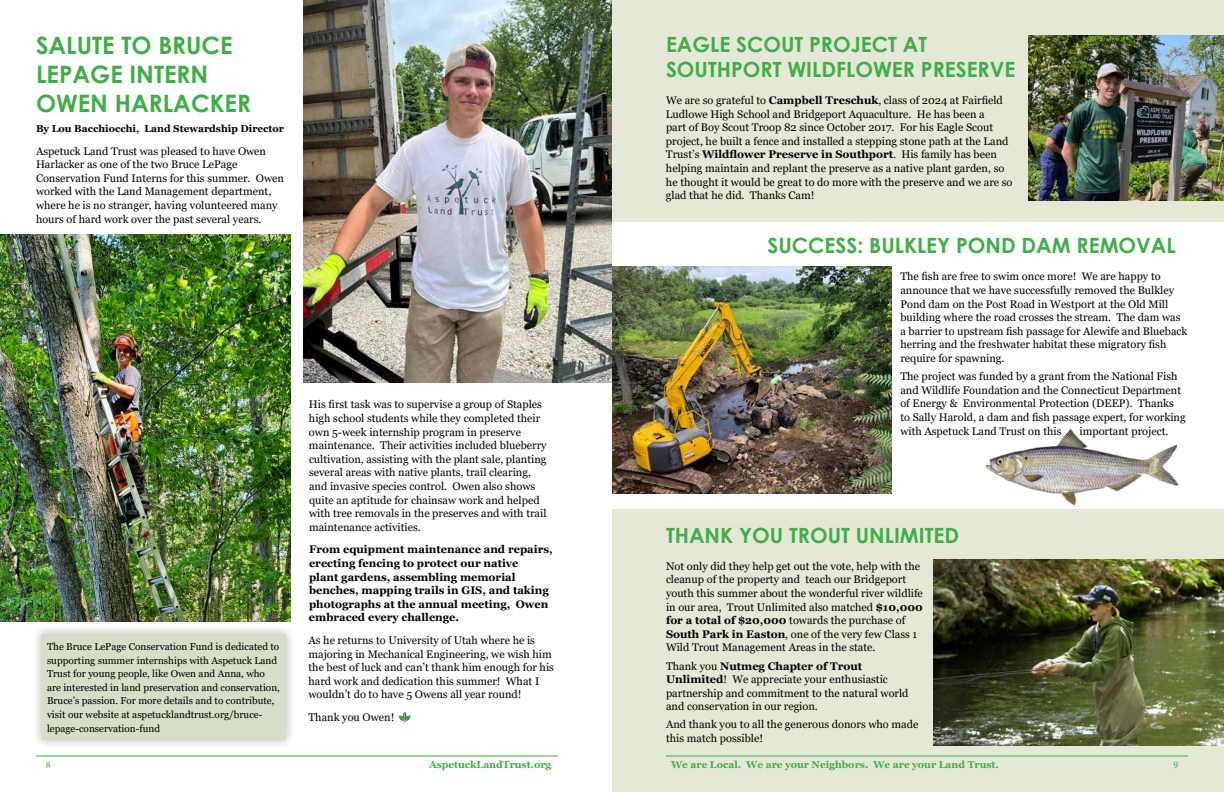
<style>
.page{position:relative;width:1224px;height:792px;background:#fff}
.page>*{position:absolute;margin:0;border:0;box-sizing:border-box;transform-origin:0 0}
.t1{font:700 24px/28.8px "Century Gothic";color:#41ad49}
.t2{font:700 21px/25.2px "Century Gothic";color:#41ad49}
.t3{font:11px/13.6px "Georgia";color:#000}
.t4{font:700 11px/13.6px "Georgia";color:#000}
.t5{font:10px/13.6px "Georgia";color:#000}
.t6{font:700 10px "Georgia";color:#41ad49}
.t7{font:700 10px "Georgia";color:#000}
.t8{font:10px "Minion Pro";color:#41ad49}
.s1{font-weight:700}
</style>
<div class="page">
<div style="left:612px;top:510px;width:612px;height:282px;background:#e6e8d7"></div>
<hr style="left:36px;top:756px;width:522px;height:1px;background:#41ad49">
<hr style="left:666px;top:756px;width:522px;height:1px;background:#41ad49">
<div style="left:612px;top:0;width:612px;height:222px;background:#e6e8d7"></div>
<img style="left:1028px;top:35px;width:196px;height:166px">
<img style="left:933px;top:559px;width:291px;height:187px">
<img style="left:972px;top:428px;width:213px;height:82px">
<svg style="left:399px;top:712px;width:12px;height:11px"></svg>
<img style="left:303px;top:0;width:309px;height:382px">
<img style="left:0;top:234px;width:291px;height:387px">
<img style="left:612px;top:266px;width:279px;height:228px">
<div style="left:32px;top:624px;width:264px;height:126px;background:#000;opacity:.3"></div>
<div style="left:42px;top:634px;width:244px;height:106px;background:#d6deca"></div>
<h1 class="t1" style="left:36px;top:30px;width:217px">SALUTE TO BRUCE<br>LEPAGE INTERN<br>OWEN HARLACKER</h1>
<p class="t7" style="left:36px;top:122px;width:250px">By Lou Bacchiocchi, Land Stewardship Director</p>
<p class="t3" style="left:36px;top:144px;width:250px">Aspetuck Land Trust was pleased to have Owen Harlacker as one of the two Bruce LePage Conservation Fund Interns for this summer. Owen worked with the Land Management department, where he is no stranger, having volunteered many hours of hard work over the past several years.</p>
<p class="t5" style="left:47px;top:640px;width:234px">The Bruce LePage Conservation Fund is dedicated to supporting summer internships with Aspetuck Land Trust for young people, like Owen and Anna, who are interested in land preservation and conservation, Bruce’s passion. For more details and to contribute, visit our website at aspetucklandtrust.org/bruce&shy;lepage-conservation-fund</p>
<p class="t3" style="left:309px;top:398px;width:239px">His first task was to supervise a group of Staples high school students while they completed their own 5-week internship program in preserve maintenance. Their activities included blueberry cultivation, assisting with the plant sale, planting several areas with native plants, trail clearing, and invasive species control. Owen also shows quite an aptitude for chainsaw work and helped with tree removals in the preserves and with trail maintenance activities.</p>
<p class="t4" style="left:309px;top:543px;width:245px">From equipment maintenance and repairs, erecting fencing to protect our native<br>plant gardens, assembling memorial benches, mapping trails in GIS, and taking photographs at the annual meeting, Owen embraced every challenge.</p>
<p class="t3" style="left:308px;top:634px;width:247px">As he returns to University of Utah where he is majoring in Mechanical Engineering, we wish him the best of luck and can’t thank him enough for his hard work and dedication this summer! What I wouldn’t do to have 5 Owens all year round!</p>
<p class="t3" style="left:309px;top:711px;width:87px">Thank you Owen!</p>
<h2 class="t2" style="left:666px;top:31px;width:351px">EAGLE SCOUT PROJECT AT<br>SOUTHPORT WILDFLOWER PRESERVE</h2>
<p class="t3" style="left:666px;top:94px;width:348px">We are so grateful to <span class="s1">Campbell Treschuk</span>, class of 2024 at Fairfield Ludlowe High School and Bridgeport Aquaculture. He has been a<br>part of Boy Scout Troop 82 since October 2017. For his Eagle Scout project, he built a fence and installed a stepping stone path at the Land Trust’s <span class="s1">Wildflower Preserve in Southport</span>. His family has been helping maintain and replant the preserve as a native plant garden, so he thought it would be great to do more with the preserve and we are so glad that he did. Thanks Cam!</p>
<h2 class="t2" style="left:768px;top:232px;width:410px">SUCCESS: BULKLEY POND DAM REMOVAL</h2>
<p class="t3" style="left:900px;top:270px;width:289px">The fish are free to swim once more! We are happy to announce that we have successfully removed the Bulkley Pond dam on the Post Road in Westport at the Old Mill building where the road crosses the stream. The dam was a barrier to upstream fish passage for Alewife and Blueback herring and the freshwater habitat these migratory fish require for spawning.</p>
<p class="t3" style="left:900px;top:370px;width:287px">The project was funded by a grant from the National Fish and Wildlife Foundation and the Connecticut Department of Energy &amp; Environmental Protection (DEEP). Thanks to Sally Harold, a dam and fish passage expert, for working with Aspetuck Land Trust on this</p>
<p class="t3" style="left:1080px;top:424px;width:90px">important project.</p>
<h2 class="t2" style="left:666px;top:522px;width:295px">THANK YOU TROUT UNLIMITED</h2>
<p class="t3" style="left:666px;top:560px;width:258px">Not only did they help get out the vote, help with the cleanup of the property and teach our Bridgeport youth this summer about the wonderful river wildlife in our area, Trout Unlimited also matched <span class="s1">$10,000 for a total of $20,000</span> towards the purchase of <span class="s1">South Park in Easton</span>, one of the very few Class 1<br>Wild Trout Management Areas in the state.</p>
<p class="t3" style="left:666px;top:659px;width:244px">Thank you <span class="s1">Nutmeg Chapter of Trout Unlimited</span>! We appreciate your enthusiastic partnership and commitment to the natural world and conservation in our region.</p>
<p class="t3" style="left:666px;top:718px;width:254px">And thank you to all the generous donors who made this match possible!</p>
<p class="t8" style="left:46px;top:758px;width:6px">8</p>
<p class="t6" style="left:429px;top:759px;width:124px">AspetuckLandTrust.org</p>
<p class="t6" style="left:671px;top:759px;width:329px">We are Local. We are your Neighbors. We are your Land Trust.</p>
<p class="t8" style="left:1173px;top:758px;width:6px">9</p>
</div>
